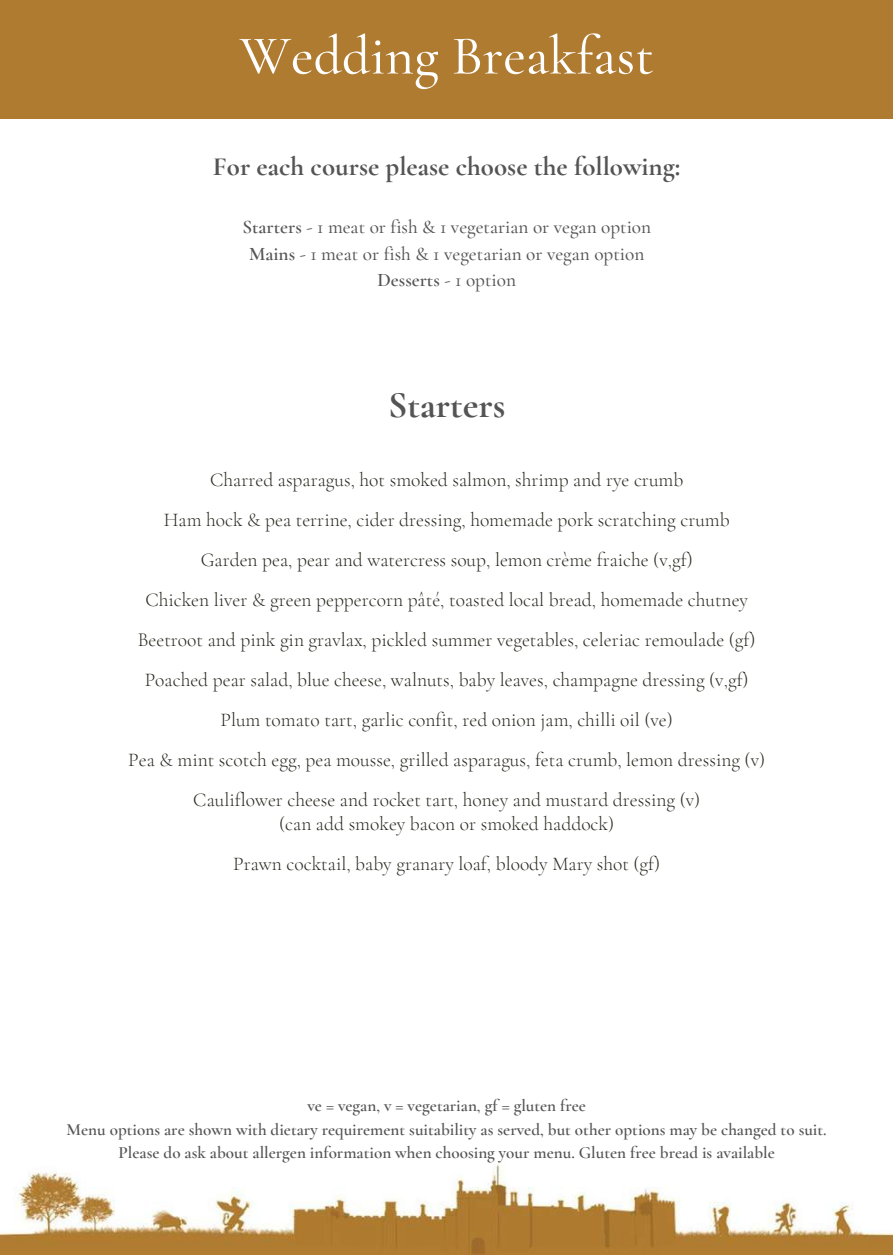
<style>
.page{position:relative;width:893px;height:1255px;background:#fff}
.page>*{position:absolute;margin:0;border:0;box-sizing:border-box;transform-origin:0 0}
.t1{font:500 55.35px "Cormorant Garamond";color:#fff}
.t2{font:700 37.65px "Cormorant Garamond";color:#545454}
.t3{font:700 26.85px "Cormorant Garamond";color:#545454}
.t4{font:300 19.5px/40px "Cormorant Garamond";color:#28271e;text-align:center}
.t5{font:500 19.2px/26.4px "Cormorant Garamond";color:#545454;text-align:center}
.t6{font:600 17.1px/23.2px "Cormorant Garamond";color:#545454;text-align:center}
.s1{font-weight:600}
</style>
<div class="page">
<img style="left:0;top:1164px;width:892px;height:90px">
<div style="left:0;top:0;width:892px;height:118px;background:#af7b31"></div>
<h1 class="t1" style="left:239px;top:22px;width:416px">Wedding Breakfast</h1>
<h3 class="t3" style="left:213px;top:150px;width:469px">For each course please choose the following:</h3>
<p class="t5" style="left:242px;top:214px;width:410px"><span class="s1">Starters</span> - 1 meat or fish &amp; 1 vegetarian or vegan option<br><span class="s1">Mains</span> - 1 meat or fish &amp; 1 vegetarian or vegan option<br><span class="s1">Desserts</span> - 1 option</p>
<h2 class="t2" style="left:388px;top:382px;width:119px">Starters</h2>
<p class="t4" style="left:128px;top:459px;width:638px">Charred asparagus, hot smoked salmon, shrimp and rye crumb<br>Ham hock &amp; pea terrine, cider dressing, homemade pork scratching crumb<br>Garden pea, pear and watercress soup, lemon crème fraiche (v,gf)<br>Chicken liver &amp; green peppercorn pâté, toasted local bread, homemade chutney Beetroot and pink gin gravlax, pickled summer vegetables, celeriac remoulade (gf)<br>Poached pear salad, blue cheese, walnuts, baby leaves, champagne dressing (v,gf)<br>Plum tomato tart, garlic confit, red onion jam, chilli oil (ve)<br>Pea &amp; mint scotch egg, pea mousse, grilled asparagus, feta crumb, lemon dressing (v)<br>Cauliflower cheese and rocket tart, honey and mustard dressing (v)</p>
<p class="t4" style="left:233px;top:803px;width:428px">(can add smokey bacon or smoked haddock)<br>Prawn cocktail, baby granary loaf, bloody Mary shot (gf)</p>
<p class="t6" style="left:67px;top:1094px;width:761px">ve = vegan, v = vegetarian, gf = gluten free<br>Menu options are shown with dietary requirement suitability as served, but other options may be changed to suit.<br>Please do ask about allergen information when choosing your menu. Gluten free bread is available</p>
</div>
